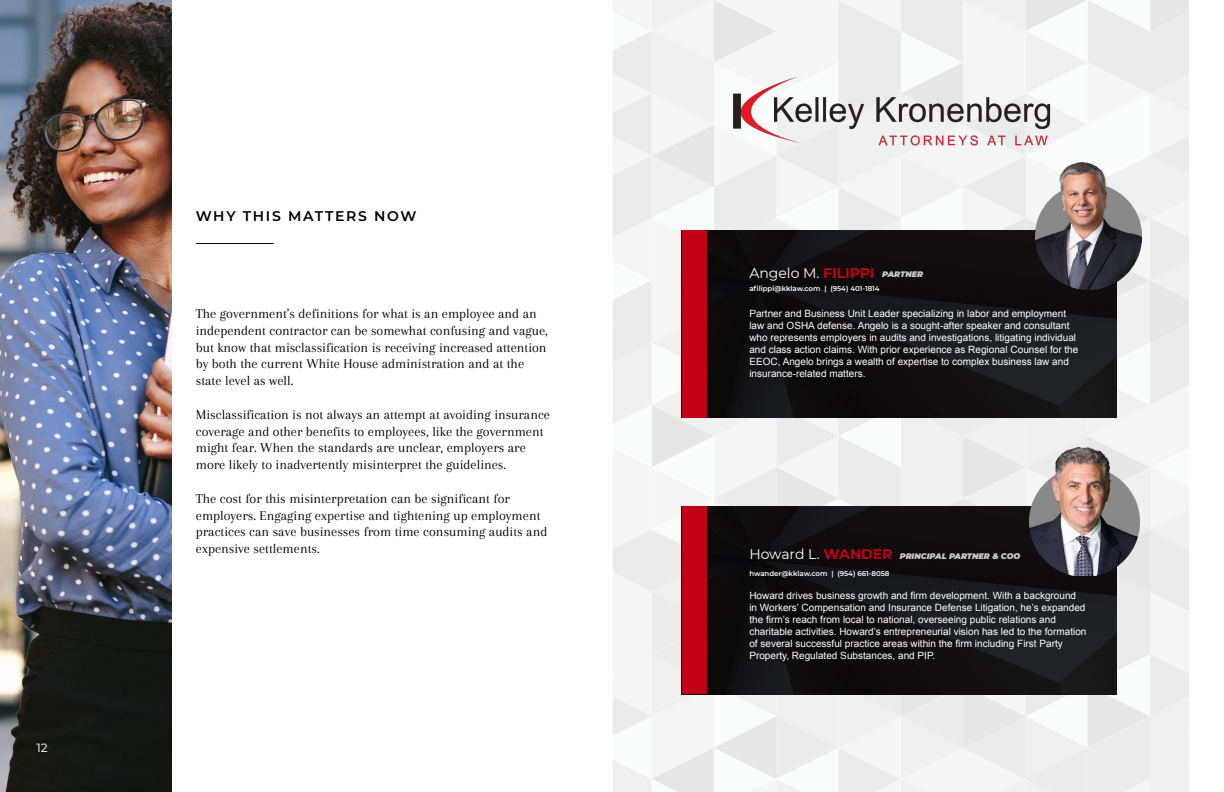
<style>
.page{position:relative;width:1224px;height:792px;background:#fff}
.page>*{position:absolute;margin:0;border:0;box-sizing:border-box;transform-origin:0 0}
.t1{font:14px/16.8px "Arapey";color:#000}
.t2{font:14px "Montserrat";color:#fff}
.Header_Title{font:600 14px "Montserrat";letter-spacing:.12em;color:#000}
.t3{font:500 12px "Montserrat";color:#d8dbdb}
.t4{font:10px/12px "Arial";color:#fff}
.t5{font:italic 900 8px "Montserrat";color:#cdcccb}
.t6{font:600 7px "Montserrat";color:#fff}
.s1{font-weight:700;color:#c10016}
</style>
<div class="page">
<hr style="left:196px;top:243px;width:78px;height:1px;background:#000">
<img style="left:0;top:0;width:171px;height:792px">
<svg style="left:613px;top:0;width:576px;height:792px"></svg>
<img style="left:707px;top:230px;width:410px;height:187px">
<div style="left:682px;top:230px;width:25px;height:187px;background:#c10016"></div>
<img style="left:1036px;top:161px;width:106px;height:129px">
<img style="left:707px;top:507px;width:410px;height:187px">
<div style="left:682px;top:507px;width:25px;height:187px;background:#c10016"></div>
<img style="left:1030px;top:446px;width:109px;height:130px">
<img style="left:725px;top:69px;width:333px;height:84px">
<p class="t3" style="left:36px;top:740px;width:13px">12</p>
<p class="Header_Title" style="left:196px;top:206px;width:222px">WHY THIS MATTERS NOW</p>
<p class="t1" style="left:196px;top:305px;width:354px">The government’s definitions for what is an employee and an independent contractor can be somewhat confusing and vague, but know that misclassification is receiving increased attention by both the current White House administration and at the state level as well.</p>
<p class="t1" style="left:196px;top:406px;width:356px">Misclassification is not always an attempt at avoiding insurance coverage and other benefits to employees, like the government might fear. When the standards are unclear, employers are more likely to inadvertently misinterpret the guidelines.</p>
<p class="t1" style="left:196px;top:490px;width:353px">The cost for this misinterpretation can be significant for employers. Engaging expertise and tightening up employment practices can save businesses from time consuming audits and expensive settlements.</p>
<p class="t2" style="left:749px;top:264px;width:127px">Angelo M. <span class="s1">FILIPPI</span></p>
<p class="t5" style="left:882px;top:268px;width:42px">PARTNER</p>
<p class="t4" style="left:749px;top:307px;width:331px">Partner and Business Unit Leader specializing in labor and employment law and OSHA defense. Angelo is a sought-after speaker and consultant who represents employers in audits and investigations, litigating individual and class action claims. With prior experience as Regional Counsel for the EEOC, Angelo brings a wealth of expertise to complex business law and insurance-related matters.</p>
<p class="t6" style="left:749px;top:284px;width:132px">afilippi@kklaw.com | (954) 401-1814</p>
<p class="t2" style="left:749px;top:544px;width:145px">Howard L. <span class="s1">WANDER</span></p>
<p class="t5" style="left:900px;top:550px;width:122px">PRINCIPAL PARTNER &amp; COO</p>
<p class="t6" style="left:749px;top:569px;width:142px">hwander@kklaw.com | (954) 661-8058</p>
<p class="t4" style="left:749px;top:590px;width:339px">Howard drives business growth and firm development. With a background<br>in Workers’ Compensation and Insurance Defense Litigation, he’s expanded the firm’s reach from local to national, overseeing public relations and charitable activities. Howard’s entrepreneurial vision has led to the formation of several successful practice areas within the firm including First Party Property, Regulated Substances, and PIP.</p>
</div>
